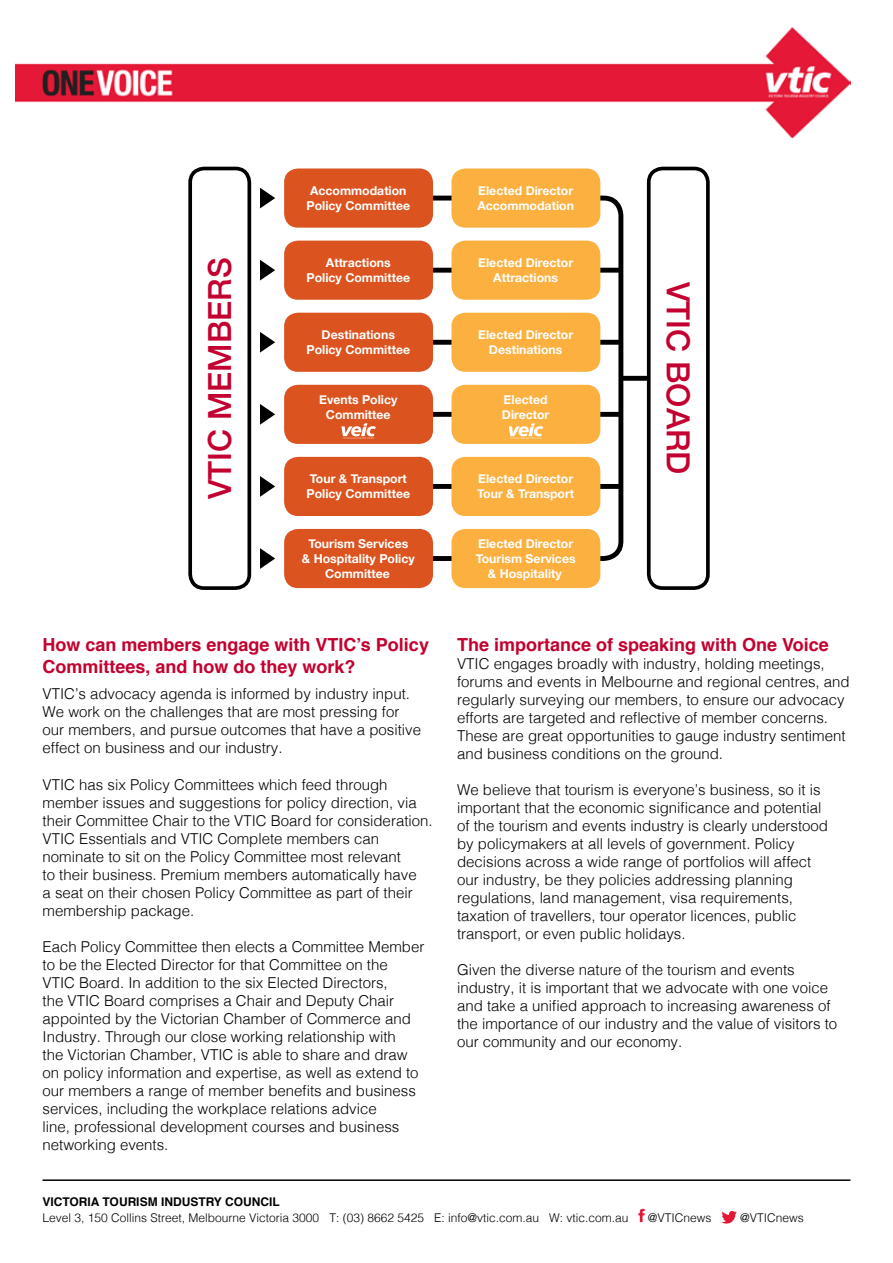
<style>
.page{position:relative;width:893px;height:1263px;background:#fff}
.page>*{position:absolute;margin:0;border:0;box-sizing:border-box;transform-origin:0 0}
.t1{font:500 31.95px "Helvetica Neue";color:#c3002f}
.t2{font:700 18px/21.6px "Helvetica";color:#c3002f}
.t3{font:300 15px/18px "Helvetica";color:#000}
.t4{font:700 12.3px/14.7px "Helvetica Neue";color:#fff;text-align:center}
.t5{font:300 12px "Helvetica";color:#000}
.t6{font:700 12px "Helvetica";color:#000}
</style>
<div class="page">
<img style="left:15px;top:63px;width:301px;height:40px">
<hr style="left:43px;top:1179px;width:807px;height:2px;background:#000">
<svg style="left:638px;top:1209px;width:7px;height:13px"></svg>
<svg style="left:722px;top:1211px;width:15px;height:13px"></svg>
<img style="left:513px;top:28px;width:337px;height:109px">
<svg style="left:373px;top:193px;width:253px;height:370px"></svg>
<div style="left:284px;top:168px;width:149px;height:60px;background:#db541f;border-radius:14px"></div>
<div style="left:451px;top:168px;width:149px;height:60px;background:#fbb040;border-radius:14px"></div>
<div style="left:284px;top:241px;width:149px;height:59px;background:#db541f;border-radius:14px"></div>
<div style="left:451px;top:241px;width:149px;height:59px;background:#fbb040;border-radius:14px"></div>
<div style="left:284px;top:313px;width:149px;height:59px;background:#db541f;border-radius:14px"></div>
<div style="left:451px;top:313px;width:149px;height:59px;background:#fbb040;border-radius:14px"></div>
<div style="left:284px;top:385px;width:149px;height:59px;background:#db541f;border-radius:14px"></div>
<div style="left:451px;top:385px;width:149px;height:59px;background:#fbb040;border-radius:14px"></div>
<div style="left:284px;top:457px;width:149px;height:59px;background:#db541f;border-radius:14px"></div>
<div style="left:451px;top:457px;width:149px;height:59px;background:#fbb040;border-radius:14px"></div>
<div style="left:284px;top:529px;width:149px;height:59px;background:#db541f;border-radius:14px"></div>
<div style="left:451px;top:529px;width:149px;height:59px;background:#fbb040;border-radius:14px"></div>
<div style="left:621px;top:376px;width:30px;height:5px;background:#000"></div>
<div style="left:188px;top:167px;width:63px;height:423px;border:4px solid #000;border-radius:14px"></div>
<div style="left:647px;top:167px;width:63px;height:423px;border:4px solid #000;border-radius:14px"></div>
<svg style="left:260px;top:188px;width:15px;height:20px"></svg>
<svg style="left:260px;top:260px;width:15px;height:20px"></svg>
<svg style="left:260px;top:332px;width:15px;height:21px"></svg>
<svg style="left:260px;top:404px;width:15px;height:21px"></svg>
<svg style="left:260px;top:476px;width:15px;height:21px"></svg>
<svg style="left:260px;top:548px;width:15px;height:21px"></svg>
<svg style="left:341px;top:423px;width:35px;height:16px"></svg>
<svg style="left:509px;top:423px;width:34px;height:16px"></svg>
<img style="left:316px;top:63px;width:197px;height:40px">
<h1 class="t1" style="left:194px;top:499px;width:243px;rotate:-90deg">VTIC MEMBERS</h1>
<p class="t4" style="left:307px;top:184px;width:105px;text-align:left">Accommodation<br>Policy Committee</p>
<p class="t4" style="left:477px;top:184px;width:98px;text-align:left">Elected Director<br>Accommodation</p>
<p class="t4" style="left:307px;top:256px;width:105px">Attractions<br>Policy Committee</p>
<p class="t4" style="left:478px;top:256px;width:96px">Elected Director<br>Attractions</p>
<p class="t4" style="left:307px;top:328px;width:105px">Destinations<br>Policy Committee</p>
<p class="t4" style="left:478px;top:328px;width:96px">Elected Director<br>Destinations</p>
<p class="t4" style="left:319px;top:393px;width:80px">Events Policy<br>Committee</p>
<p class="t4" style="left:502px;top:393px;width:49px;text-align:left">Elected<br>Director</p>
<p class="t4" style="left:307px;top:472px;width:105px;text-align:left">Tour &amp; Transport<br>Policy Committee</p>
<p class="t4" style="left:477px;top:472px;width:99px;text-align:left">Elected Director<br>Tour &amp; Transport</p>
<p class="t4" style="left:302px;top:537px;width:114px">Tourism Services<br>&amp; Hospitality Policy<br>Committee</p>
<p class="t4" style="left:476px;top:537px;width:101px">Elected Director<br>Tourism Services &amp; Hospitality</p>
<h1 class="t1" style="left:704px;top:282px;width:194px;rotate:90deg">VTIC BOARD</h1>
<p class="t2" style="left:43px;top:634px;width:388px">How can members engage with VTIC’s Policy<br>Committees, and how do they work?</p>
<p class="t3" style="left:43px;top:684px;width:380px">VTIC’s advocacy agenda is informed by industry input.<br>We work on the challenges that are most pressing for our members, and pursue outcomes that have a positive effect on business and our industry.</p>
<p class="t3" style="left:43px;top:774px;width:392px">VTIC has six Policy Committees which feed through member issues and suggestions for policy direction, via their Committee Chair to the VTIC Board for consideration.<br>VTIC Essentials and VTIC Complete members can nominate to sit on the Policy Committee most relevant<br>to their business. Premium members automatically have<br>a seat on their chosen Policy Committee as part of their membership package.</p>
<p class="t3" style="left:43px;top:936px;width:383px">Each Policy Committee then elects a Committee Member to be the Elected Director for that Committee on the<br>VTIC Board. In addition to the six Elected Directors,<br>the VTIC Board comprises a Chair and Deputy Chair appointed by the Victorian Chamber of Commerce and Industry. Through our close working relationship with<br>the Victorian Chamber, VTIC is able to share and draw on policy information and expertise, as well as extend to our members a range of member benefits and business services, including the workplace relations advice<br>line, professional development courses and business networking events.</p>
<p class="t2" style="left:457px;top:634px;width:373px">The importance of speaking with One Voice</p>
<p class="t3" style="left:457px;top:654px;width:394px">VTIC engages broadly with industry, holding meetings, forums and events in Melbourne and regional centres, and regularly surveying our members, to ensure our advocacy efforts are targeted and reflective of member concerns.<br>These are great opportunities to gauge industry sentiment and business conditions on the ground.</p>
<p class="t3" style="left:457px;top:780px;width:372px">We believe that tourism is everyone’s business, so it is important that the economic significance and potential of the tourism and events industry is clearly understood by policymakers at all levels of government. Policy decisions across a wide range of portfolios will affect our industry, be they policies addressing planning regulations, land management, visa requirements, taxation of travellers, tour operator licences, public transport, or even public holidays.</p>
<p class="t3" style="left:457px;top:960px;width:382px">Given the diverse nature of the tourism and events industry, it is important that we advocate with one voice and take a unified approach to increasing awareness of the importance of our industry and the value of visitors to our community and our economy.</p>
<p class="t6" style="left:43px;top:1192px;width:239px">VICTORIA TOURISM INDUSTRY COUNCIL</p>
<p class="t5" style="left:43px;top:1207px;width:587px">Level 3, 150 Collins Street, Melbourne Victoria 3000 T: (03) 8662 5425 E: info@vtic.com.au W: vtic.com.au</p>
<p class="t5" style="left:648px;top:1207px;width:65px">@VTICnews</p>
<p class="t5" style="left:740px;top:1207px;width:65px">@VTICnews</p>
</div>
